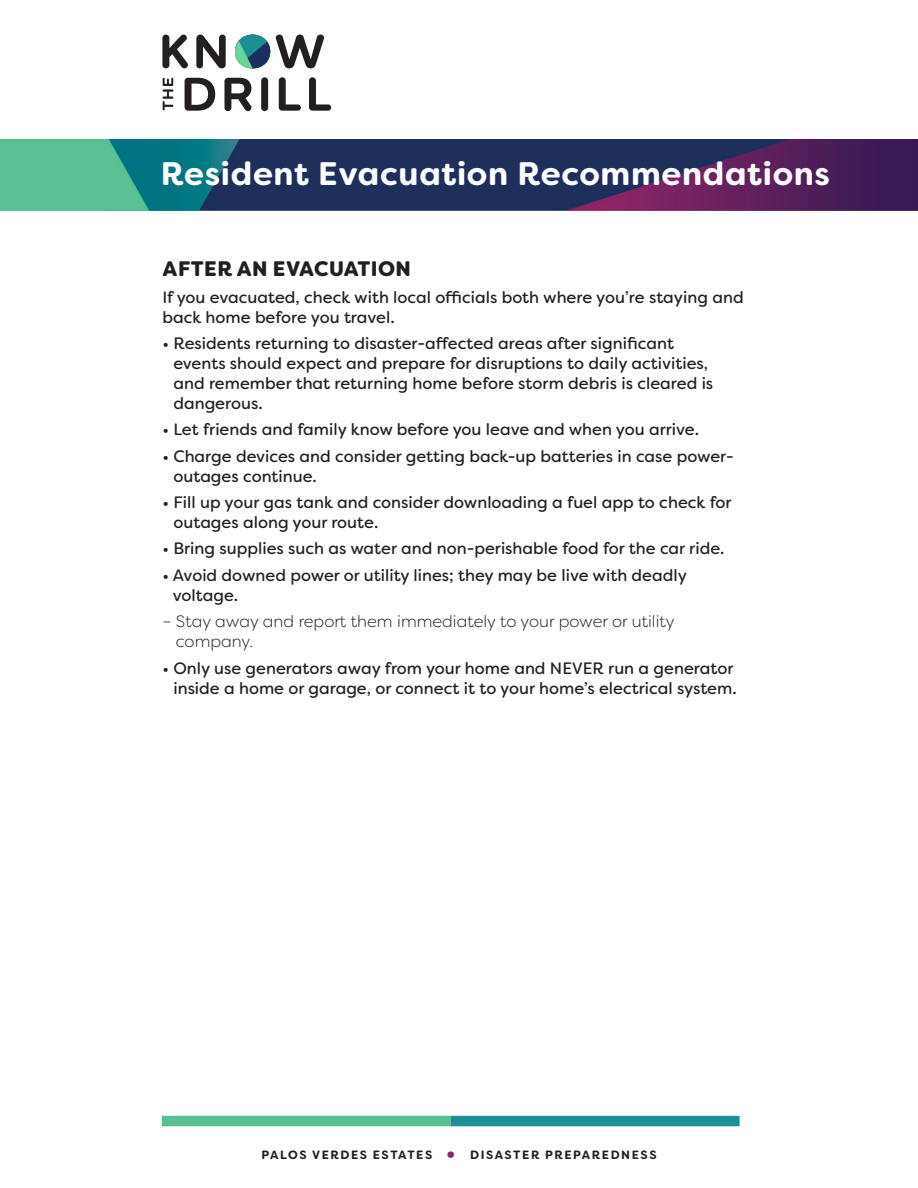
<style>
.page{position:relative;width:918px;height:1188px;background:#fff}
.page>*{position:absolute;margin:0;border:0;box-sizing:border-box;transform-origin:0 0}
.t1{font:700 32.7px "Filson Soft";letter-spacing:.02em;color:#fff}
.head_14_pt{font:900 21px "Filson Soft";letter-spacing:.02em;color:#231f20}
.filson_book_11_pt{font:16.5px/19.8px "Filson Soft";color:#231f20}
.filson_book_11_pt-2{font:300 16.5px/19.8px "Filson Soft";color:#231f20}
._14_pt_filson_book{font:700 12px "Filson Soft";letter-spacing:.13em;color:#231f20}
.s1{font-weight:800;font-size:21px;color:#8b2465}
</style>
<div class="page">
<img style="left:1px;top:140px;width:917px;height:70px">
<svg style="left:163px;top:78px;width:10px;height:32px"></svg>
<svg style="left:185px;top:77px;width:146px;height:34px"></svg>
<svg style="left:162px;top:35px;width:26px;height:33px"></svg>
<svg style="left:196px;top:35px;width:30px;height:33px"></svg>
<svg style="left:235px;top:35px;width:35px;height:33px"></svg>
<svg style="left:276px;top:35px;width:48px;height:33px"></svg>
<div style="left:162px;top:1116px;width:289px;height:10px;background:#58bf94"></div>
<div style="left:451px;top:1116px;width:289px;height:10px;background:#1c8f95"></div>
<p class="t1" style="left:161px;top:152px;width:671px">Resident Evacuation Recommendations</p>
<p class="head_14_pt" style="left:163px;top:255px;width:250px">AFTER AN EVACUATION</p>
<p class="filson_book_11_pt" style="left:162px;top:287px;width:583px">If you evacuated, check with local officials both where you’re staying and back home before you travel.</p>
<p class="filson_book_11_pt" style="left:173px;top:334px;width:541px;text-indent:-11px">• Residents returning to disaster-affected areas after significant events should expect and prepare for disruptions to daily activities, and remember that returning home before storm debris is cleared is dangerous.</p>
<p class="filson_book_11_pt" style="left:162px;top:420px;width:538px">• Let friends and family know before you leave and when you arrive.</p>
<p class="filson_book_11_pt" style="left:173px;top:446px;width:562px;text-indent:-11px">• Charge devices and consider getting back-up batteries in case power&shy;outages continue.</p>
<p class="filson_book_11_pt" style="left:173px;top:492px;width:560px;text-indent:-11px">• Fill up your gas tank and consider downloading a fuel app to check for outages along your route.</p>
<p class="filson_book_11_pt" style="left:162px;top:539px;width:564px">• Bring supplies such as water and non-perishable food for the car ride.</p>
<p class="filson_book_11_pt" style="left:173px;top:565px;width:516px;text-indent:-10px">• Avoid downed power or utility lines; they may be live with deadly voltage.</p>
<p class="filson_book_11_pt-2" style="left:176px;top:612px;width:500px;text-indent:-14px">– Stay away and report them immediately to your power or utility company.</p>
<p class="filson_book_11_pt" style="left:162px;top:658px;width:576px;text-align:right">• Only use generators away from your home and NEVER run a generator inside a home or garage, or connect it to your home’s electrical system.</p>
<p class="_14_pt_filson_book" style="left:261px;top:1147px;width:195px">PALOS VERDES ESTATES <span class="s1">•</span></p>
<p class="_14_pt_filson_book" style="left:470px;top:1147px;width:188px">DISASTER PREPAREDNESS</p>
</div>
